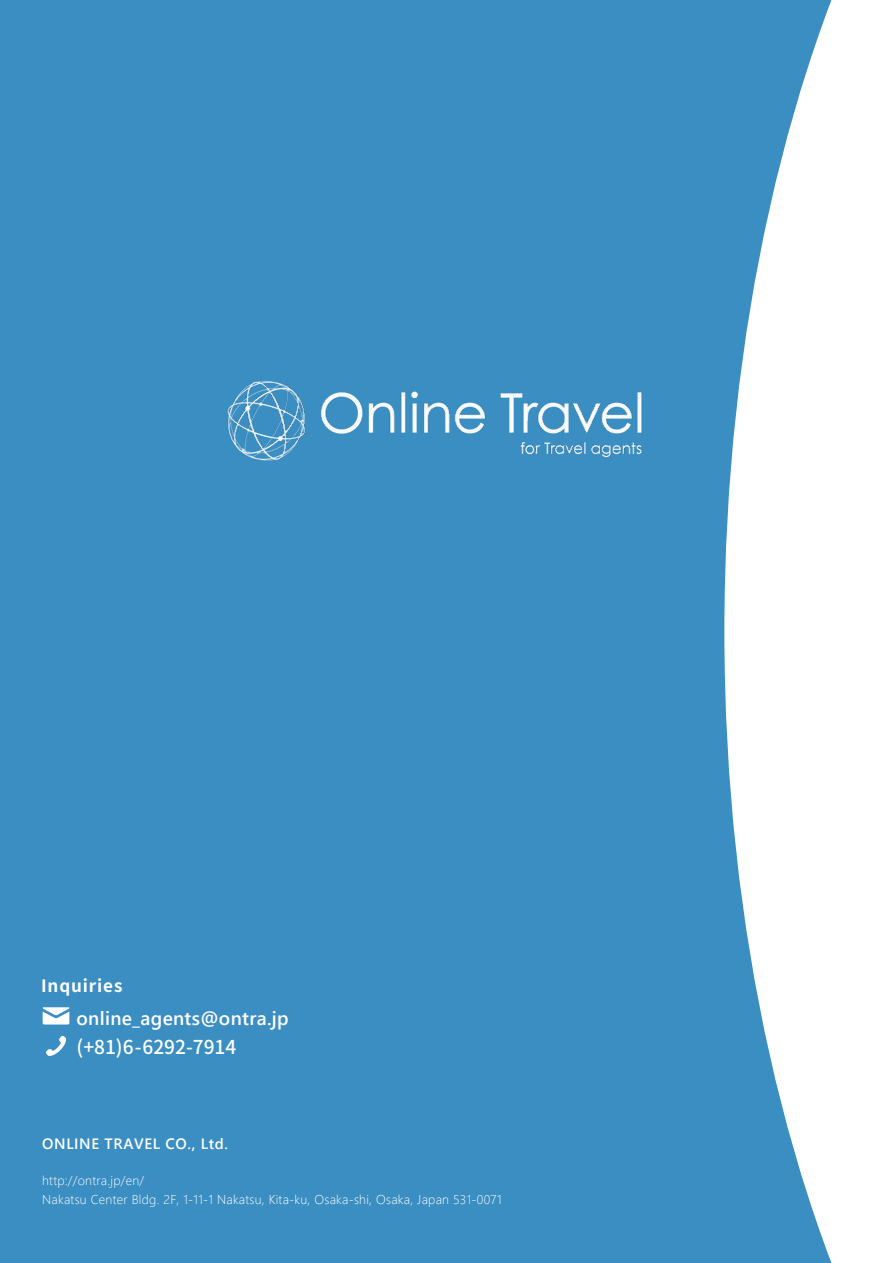
<style>
.page{position:relative;width:893px;height:1263px;background:#3b8ec2}
.page>*{position:absolute;margin:0;border:0;box-sizing:border-box;transform-origin:0 0}
.t1{font:600 19.2px "Segoe UI";letter-spacing:.015em;color:#fff}
.t2{font:500 19.2px "Noto Sans CJ Kjp";color:#fff}
.t3{font:700 16.95px "Noto Sans CJ Kjp";letter-spacing:.05em;color:#fff}
.t4{font:600 15px "Segoe UI";letter-spacing:.04em;color:#fff}
.t5{font:300 12.75px/19.6px "Segoe UI";letter-spacing:.02em;color:#fff}
</style>
<div class="page">
<svg style="left:724px;top:0;width:169px;height:1263px;fill:#fff"></svg>
<svg style="left:42px;top:1007px;width:28px;height:17px"></svg>
<svg style="left:46px;top:1035px;width:20px;height:21px"></svg>
<img style="left:227px;top:380px;width:415px;height:81px">
<h2 class="t3" style="left:41px;top:976px;width:83px">Inquiries</h2>
<h1 class="t1" style="left:77px;top:1000px;width:214px">online_agents@ontra.jp</h1>
<h1 class="t2" style="left:77px;top:1036px;width:161px">(+81)6-6292-7914</h1>
<p class="t4" style="left:42px;top:1129px;width:187px">ONLINE TRAVEL CO., Ltd.</p>
<p class="t5" style="left:42px;top:1169px;width:461px">http://ontra.jp/en/<br>Nakatsu Center Bldg. 2F, 1-11-1 Nakatsu, Kita-ku, Osaka-shi, Osaka, Japan 531-0071</p>
</div>
